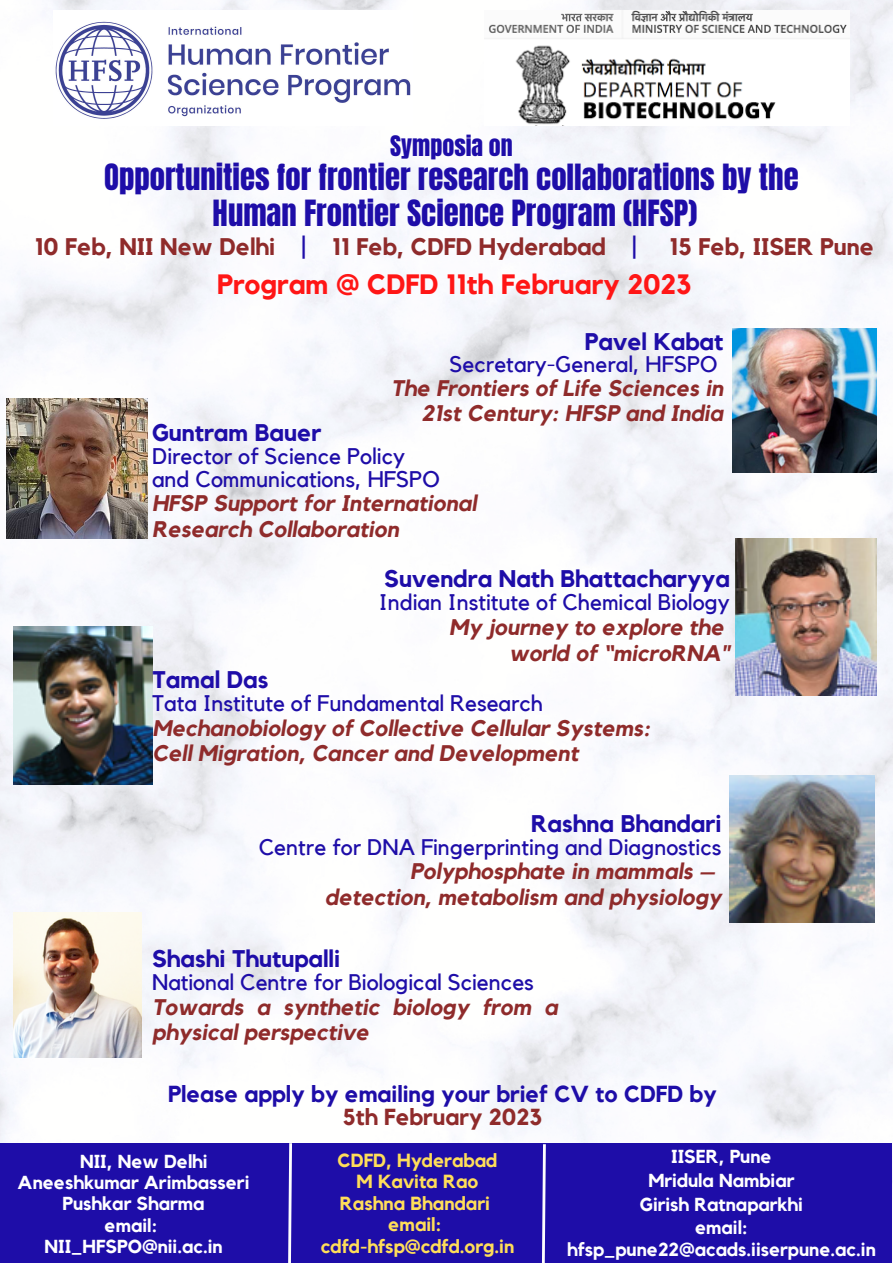
<style>
.page{position:relative;width:893px;height:1263px;background:#fff}
.page>*{position:absolute;margin:0;border:0;box-sizing:border-box;transform-origin:0 0}
.t1{font:30.75px/35.4px "Anton";color:#1e0da8;text-align:center}
.t2{font:700 27.9px "Kollektif";color:#ff1616}
.t3{font:700 24px "Kollektif";color:#1e0da8}
.t4{font:24px "Anton";color:#1e0da8}
.t5{font:700 23.92px "Kollektif";color:#8f2b2b}
.t6{font:700 23.1px "Kollektif";color:#1e0da8}
.t7{font:700 23.1px "Kollektif";color:#8f2b2b}
.t8{font:22.58px/22.5px "Kollektif";color:#1e0da8}
.t9{font:italic 700 22.5px/25.9px "Kollektif";color:#8f2b2b}
.t10{font:22.5px "Kollektif";color:#1e0da8}
.t11{font:700 18.9px/21.4px "Kollektif";color:#ffde59;text-align:center}
.t12{font:700 18.75px/23.4px "Kollektif";color:#fff;text-align:center}
.t13{font:700 18.75px "Kollektif";color:#fefefe}
.s1{color:#1e0da8}
</style>
<div class="page">
<img style="left:0;top:0;width:893px;height:1183px">
<img style="left:54px;top:10px;width:358px;height:115px">
<img style="left:484px;top:10px;width:365px;height:115px">
<img style="left:7px;top:399px;width:141px;height:139px">
<img style="left:732px;top:329px;width:144px;height:143px">
<div style="left:0;top:1143px;width:892px;height:120px;background:#1e0da8"></div>
<svg style="left:287px;top:1140px;width:6px;height:123px"></svg>
<svg style="left:540px;top:1141px;width:7px;height:122px"></svg>
<img style="left:736px;top:539px;width:140px;height:156px">
<img style="left:13px;top:626px;width:139px;height:158px">
<img style="left:730px;top:775px;width:144px;height:148px">
<img style="left:13px;top:912px;width:129px;height:146px">
<p class="t4" style="left:390px;top:129px;width:124px">Symposia on</p>
<h1 class="t1" style="left:104px;top:160px;width:696px">Opportunities for frontier research collaborations by the<br>Human Frontier Science Program (HFSP)</h1>
<p class="t5" style="left:35px;top:235px;width:603px">10 Feb, NII New Delhi <span class="s1">|</span> 11 Feb, CDFD Hyderabad <span class="s1">|</span></p>
<p class="t5" style="left:669px;top:235px;width:206px">15 Feb, IISER Pune</p>
<p class="t2" style="left:217px;top:271px;width:476px">Program @ CDFD 11th February 2023</p>
<p class="t3" style="left:585px;top:330px;width:140px">Pavel Kabat</p>
<p class="t10" style="left:449px;top:354px;width:269px">Secretary-General, HFSPO</p>
<p class="t9" style="left:391px;top:376px;width:333px;line-height:25.3px;text-align:right">The Frontiers of Life Sciences in<br>21st Century: HFSP and India</p>
<p class="t3" style="left:152px;top:422px;width:171px">Guntram Bauer</p>
<p class="t8" style="left:152px;top:446px;width:289px">Director of Science Policy and Communications, HFSPO</p>
<p class="t9" style="left:152px;top:491px;width:326px">HFSP Support for International<br>Research Collaboration</p>
<p class="t3" style="left:384px;top:568px;width:347px">Suvendra Nath Bhattacharyya</p>
<p class="t10" style="left:379px;top:592px;width:352px">Indian Institute of Chemical Biology</p>
<p class="t9" style="left:449px;top:615px;width:282px;text-align:right">My journey to explore the world of “microRNA"</p>
<p class="t3" style="left:152px;top:669px;width:117px">Tamal Das</p>
<p class="t10" style="left:152px;top:693px;width:392px">Tata Institute of Fundamental Research</p>
<p class="t9" style="left:152px;top:716px;width:499px">Mechanobiology of Collective Cellular Systems:<br>Cell Migration, Cancer and Development</p>
<p class="t3" style="left:531px;top:812px;width:192px">Rashna Bhandari</p>
<p class="t10" style="left:259px;top:836px;width:464px">Centre for DNA Fingerprinting and Diagnostics</p>
<p class="t9" style="left:325px;top:859px;width:398px;text-align:right">Polyphosphate in mammals – detection, metabolism and physiology</p>
<p class="t3" style="left:152px;top:948px;width:190px">Shashi Thutupalli</p>
<p class="t10" style="left:152px;top:972px;width:383px">National Centre for Biological Sciences</p>
<p class="t9" style="left:152px;top:995px;width:407px">Towards a synthetic biology from a physical perspective</p>
<p class="t6" style="left:168px;top:1083px;width:550px">Please apply by emailing your brief CV to CDFD by</p>
<p class="t7" style="left:343px;top:1106px;width:201px">5th February 2023</p>
<p class="t12" style="left:640px;top:1146px;width:165px">IISER, Pune<br>Mridula Nambiar<br>Girish Ratnaparkhi email:</p>
<p class="t13" style="left:567px;top:1241px;width:310px">hfsp_pune22@acads.iiserpune.ac.in</p>
<p class="t11" style="left:321px;top:1150px;width:195px">CDFD, Hyderabad<br>M Kavita Rao<br>Rashna Bhandari email: cdfd-hfsp@cdfd.org.in</p>
<p class="t12" style="left:80px;top:1150px;width:129px">NII, New Delhi</p>
<p class="t12" style="left:18px;top:1171px;width:233px">Aneeshkumar Arimbasseri</p>
<p class="t12" style="left:62px;top:1193px;width:144px">Pushkar Sharma</p>
<p class="t12" style="left:105px;top:1214px;width:54px">email:</p>
<p class="t12" style="left:44px;top:1236px;width:180px">NII_HFSPO@nii.ac.in</p>
</div>
